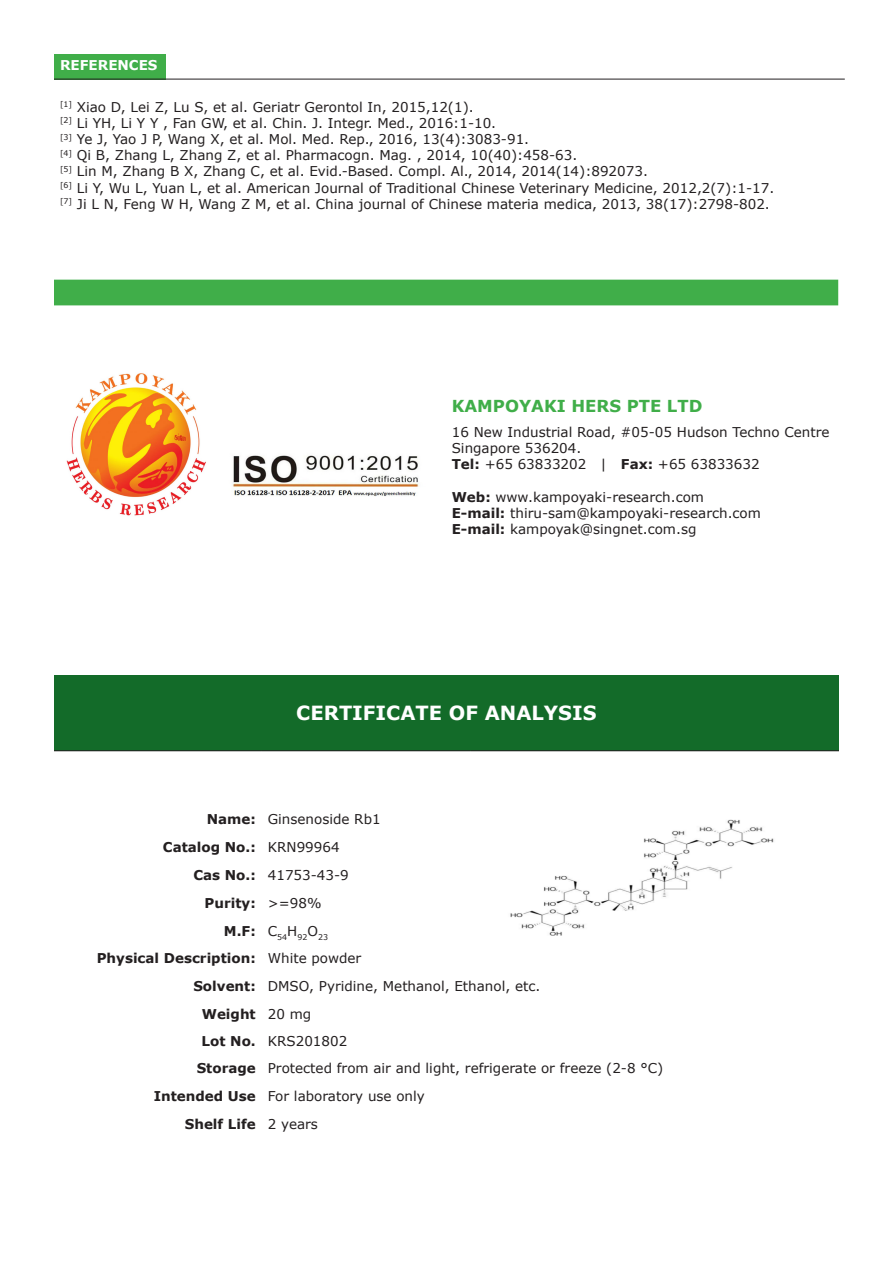
<style>
.page{position:relative;width:893px;height:1263px;background:#fff}
.page>*{position:absolute;margin:0;border:0;box-sizing:border-box;transform-origin:0 0}
.t1{font:700 19.5px "Verdana";color:#fff}
.t2{font:700 16.5px "Verdana";color:#40ae49}
.t3{font:13.5px "Verdana";color:#231f20}
.t4{font:700 13.5px "Verdana";color:#231f20}
.t5{font:700 13.5px "Verdana";color:#fff}
.t6{font:7.8px "Verdana";color:#231f20}
.s1{font-weight:700}
</style>
<div class="page">
<div style="left:54px;top:54px;width:112px;height:25px;background:#40ae49"></div>
<hr style="left:54px;top:79px;width:112px;height:1px;background:#231f20">
<hr style="left:166px;top:79px;width:679px;height:1px;background:#231f20">
<div style="left:54px;top:280px;width:784px;height:25px;background:#40ae49"></div>
<img style="left:66px;top:373px;width:140px;height:143px">
<img style="left:232px;top:455px;width:187px;height:41px">
<div style="left:54px;top:675px;width:785px;height:76px;background:#136b29"></div>
<hr style="left:54px;top:750px;width:208px;height:1px;background:#231f20">
<hr style="left:262px;top:750px;width:208px;height:1px;background:#231f20">
<hr style="left:470px;top:750px;width:369px;height:1px;background:#231f20">
<img style="left:510px;top:819px;width:264px;height:117px">
<p class="t5" style="left:60px;top:57px;width:99px">REFERENCES</p>
<p class="t3" style="left:60px;top:98px;width:415px"><sup>[1]</sup> Xiao D, Lei Z, Lu S, et al. Geriatr Gerontol In, 2015,12(1).</p>
<p class="t3" style="left:60px;top:114px;width:438px"><sup>[2]</sup> Li YH, Li Y Y , Fan GW, et al. Chin. J. Integr. Med., 2016:1-10.</p>
<p class="t3" style="left:60px;top:131px;width:471px"><sup>[3]</sup> Ye J, Yao J P, Wang X, et al. Mol. Med. Rep., 2016, 13(4):3083-91.</p>
<p class="t3" style="left:60px;top:147px;width:519px"><sup>[4]</sup> Qi B, Zhang L, Zhang Z, et al. Pharmacogn. Mag. , 2014, 10(40):458-63.</p>
<p class="t3" style="left:60px;top:163px;width:589px"><sup>[5]</sup> Lin M, Zhang B X, Zhang C, et al. Evid.-Based. Compl. Al., 2014, 2014(14):892073.</p>
<p class="t3" style="left:60px;top:179px;width:716px"><sup>[6]</sup> Li Y, Wu L, Yuan L, et al. American Journal of Traditional Chinese Veterinary Medicine, 2012,2(7):1-17.</p>
<p class="t3" style="left:60px;top:195px;width:711px"><sup>[7]</sup> Ji L N, Feng W H, Wang Z M, et al. China journal of Chinese materia medica, 2013, 38(17):2798-802.</p>
<p class="t2" style="left:452px;top:395px;width:252px">KAMPOYAKI HERS PTE LTD</p>
<p class="t3" style="left:452px;top:423px;width:379px">16 New Industrial Road, #05-05 Hudson Techno Centre</p>
<p class="t3" style="left:452px;top:439px;width:131px">Singapore 536204.</p>
<p class="t3" style="left:452px;top:456px;width:309px"><span class="s1">Tel:</span> +65 63833202 | <span class="s1">Fax:</span> +65 63833632</p>
<p class="t3" style="left:452px;top:488px;width:254px"><span class="s1">Web:</span> www.kampoyaki-research.com</p>
<p class="t3" style="left:452px;top:504px;width:311px"><span class="s1">E-mail:</span> thiru-sam@kampoyaki-research.com</p>
<p class="t3" style="left:452px;top:520px;width:246px"><span class="s1">E-mail:</span> kampoyak@singnet.com.sg</p>
<p class="t1" style="left:296px;top:700px;width:302px">CERTIFICATE OF ANALYSIS</p>
<p class="t4" style="left:207px;top:811px;width:51px">Name:</p>
<p class="t3" style="left:268px;top:811px;width:114px">Ginsenoside Rb1</p>
<p class="t4" style="left:163px;top:838px;width:94px">Catalog No.:</p>
<p class="t3" style="left:268px;top:839px;width:73px">KRN99964</p>
<p class="t4" style="left:193px;top:866px;width:64px">Cas No.:</p>
<p class="t3" style="left:268px;top:866px;width:82px">41753-43-9</p>
<p class="t4" style="left:205px;top:894px;width:53px">Purity:</p>
<p class="t3" style="left:268px;top:894px;width:55px">&gt;=98%</p>
<p class="t4" style="left:224px;top:922px;width:33px">M.F:</p>
<p class="t6" style="left:268px;top:932px;width:62px"><sup>C</sup>54<sup>H</sup>92<sup>O</sup>23</p>
<p class="t4" style="left:97px;top:950px;width:161px">Physical Description:</p>
<p class="t3" style="left:268px;top:950px;width:95px">White powder</p>
<p class="t4" style="left:193px;top:977px;width:64px">Solvent:</p>
<p class="t3" style="left:268px;top:978px;width:274px">DMSO, Pyridine, Methanol, Ethanol, etc.</p>
<p class="t4" style="left:202px;top:1005px;width:56px">Weight</p>
<p class="t3" style="left:268px;top:1005px;width:45px">20 mg</p>
<p class="t4" style="left:202px;top:1032px;width:56px">Lot No.</p>
<p class="t3" style="left:268px;top:1032px;width:81px">KRS201802</p>
<p class="t4" style="left:197px;top:1059px;width:61px">Storage</p>
<p class="t3" style="left:268px;top:1060px;width:397px">Protected from air and light, refrigerate or freeze (2-8 °C)</p>
<p class="t4" style="left:154px;top:1087px;width:104px">Intended Use</p>
<p class="t3" style="left:268px;top:1087px;width:159px">For laboratory use only</p>
<p class="t4" style="left:185px;top:1115px;width:72px">Shelf Life</p>
<p class="t3" style="left:268px;top:1115px;width:52px">2 years</p>
</div>
